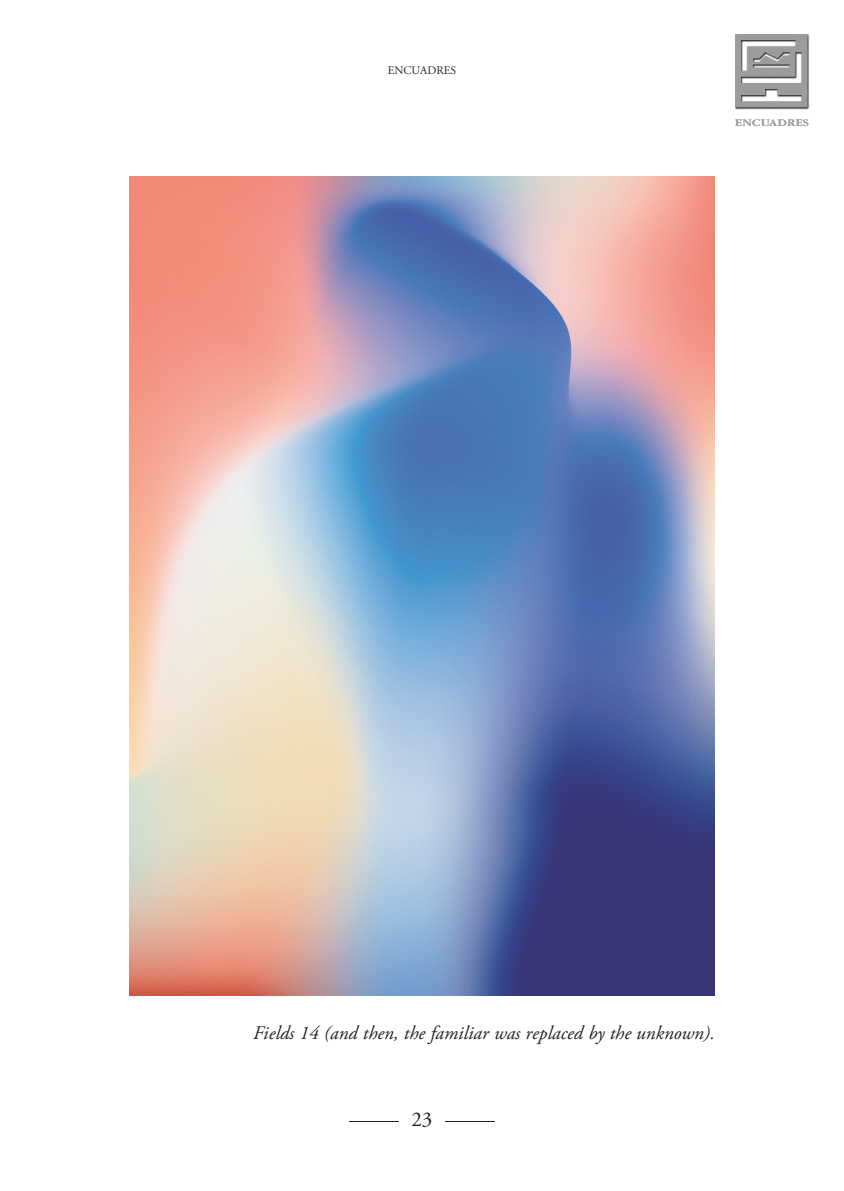
<style>
.page{position:relative;width:844px;height:1191px;background:#fff}
.page>*{position:absolute;margin:0;border:0;box-sizing:border-box;transform-origin:0 0}
.t1{font:21px "Adobe Garamond Pro";color:#231f20}
.t2{font:italic 19.25px "Adobe Garamond Pro";color:#231f20}
.t3{font:11.55px "Adobe Garamond Pro";color:#231f20}
.t4{font:10.5px "Garamond";letter-spacing:.03em;color:#6c6d70;scale:1.24 1}
</style>
<div class="page">
<hr style="left:349px;top:1121px;width:49px;height:1px;background:#231f20">
<hr style="left:445px;top:1121px;width:50px;height:1px;background:#231f20">
<div style="left:735px;top:35px;width:76px;height:76px;background:#f1f1f1"></div>
<img style="left:735px;top:35px;width:74px;height:74px">
<img style="left:129px;top:176px;width:585px;height:820px">
<p class="t3" style="left:387px;top:66px;width:70px">ENCUADRES</p>
<p class="t4" style="left:735px;top:118px;width:61px">ENCUADRES</p>
<p class="t2" style="left:253px;top:1025px;width:463px">Fields 14 (and then, the familiar was replaced by the unknown).</p>
<p class="t1" style="left:411px;top:1110px;width:22px">23</p>
</div>
